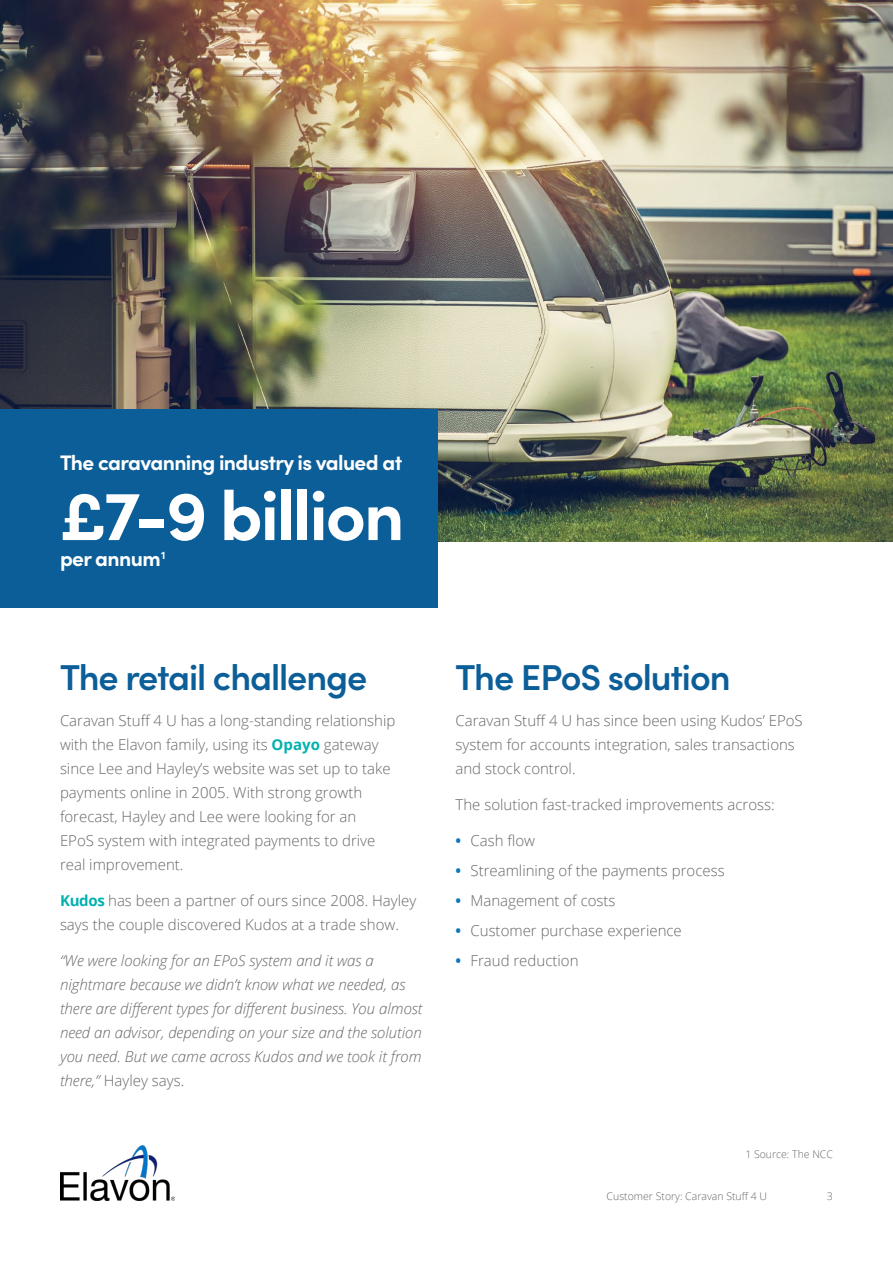
<style>
.page{position:relative;width:893px;height:1263px;background:#fff}
.page>*{position:absolute;margin:0;border:0;box-sizing:border-box;transform-origin:0 0}
.t1{font:700 69.9px "Sofia Pro";letter-spacing:-.03em;color:#fff}
.t2{font:600 36px "Sofia Pro";letter-spacing:-.03em;color:#0c5e99}
.t3{font:700 21px "Sofia Pro";letter-spacing:-.03em;color:#fff}
.t4{font:300 15px/24px "Open Sans";color:#666}
.t5{font:italic 300 15px/24px "Open Sans";color:#666}
.t6{font:300 10.5px "Open Sans";color:#666}
.s1{font-weight:700;color:#00b1b0}
.s2{font-style:normal}
.s3{font-weight:700;color:#0e76bc}
</style>
<div class="page">
<img style="left:60px;top:1146px;width:114px;height:55px">
<img style="left:0;top:0;width:893px;height:541px">
<div style="left:0;top:409px;width:437px;height:198px;background:#0c5e99"></div>
<h3 class="t3" style="left:60px;top:446px;width:344px">The caravanning industry is valued at</h3>
<h1 class="t1" style="left:60px;top:462px;width:346px">£7-9 billion</h1>
<h3 class="t3" style="left:60px;top:542px;width:107px">per annum<sup>1</sup></h3>
<h2 class="t2" style="left:60px;top:650px;width:309px">The retail challenge</h2>
<p class="t4" style="left:60px;top:708px;width:337px">Caravan Stuff 4 U has a long-standing relationship with the Elavon family, using its <span class="s1">Opayo</span> gateway since Lee and Hayley’s website was set up to take payments online in 2005. With strong growth forecast, Hayley and Lee were looking for an<br>EPoS system with integrated payments to drive real improvement.</p>
<p class="t4" style="left:60px;top:888px;width:358px"><span class="s1">Kudos</span> has been a partner of ours since 2008. Hayley says the couple discovered Kudos at a trade show.</p>
<p class="t5" style="left:60px;top:948px;width:364px">“We were looking for an EPoS system and it was a nightmare because we didn’t know what we needed, as there are different types for different business. You almost need an advisor, depending on your size and the solution you need. But we came across Kudos and we took it from there,” <span class="s2">Hayley says.</span></p>
<h2 class="t2" style="left:455px;top:650px;width:277px">The EPoS solution</h2>
<p class="t4" style="left:455px;top:708px;width:349px">Caravan Stuff 4 U has since been using Kudos’ EPoS system for accounts integration, sales transactions and stock control.</p>
<p class="t4" style="left:455px;top:792px;width:321px">The solution fast-tracked improvements across:</p>
<p class="t4" style="left:455px;top:828px;width:81px"><span class="s3">•</span> Cash flow</p>
<p class="t4" style="left:455px;top:858px;width:271px"><span class="s3">•</span> Streamlining of the payments process</p>
<p class="t4" style="left:455px;top:888px;width:162px"><span class="s3">•</span> Management of costs</p>
<p class="t4" style="left:455px;top:918px;width:228px"><span class="s3">•</span> Customer purchase experience</p>
<p class="t4" style="left:455px;top:948px;width:125px"><span class="s3">•</span> Fraud reduction</p>
<p class="t6" style="left:745px;top:1147px;width:89px">1 Source: The NCC</p>
<p class="t6" style="left:607px;top:1189px;width:162px">Customer Story: Caravan Stuff 4 U</p>
<p class="t6" style="left:827px;top:1189px;width:7px">3</p>
</div>
